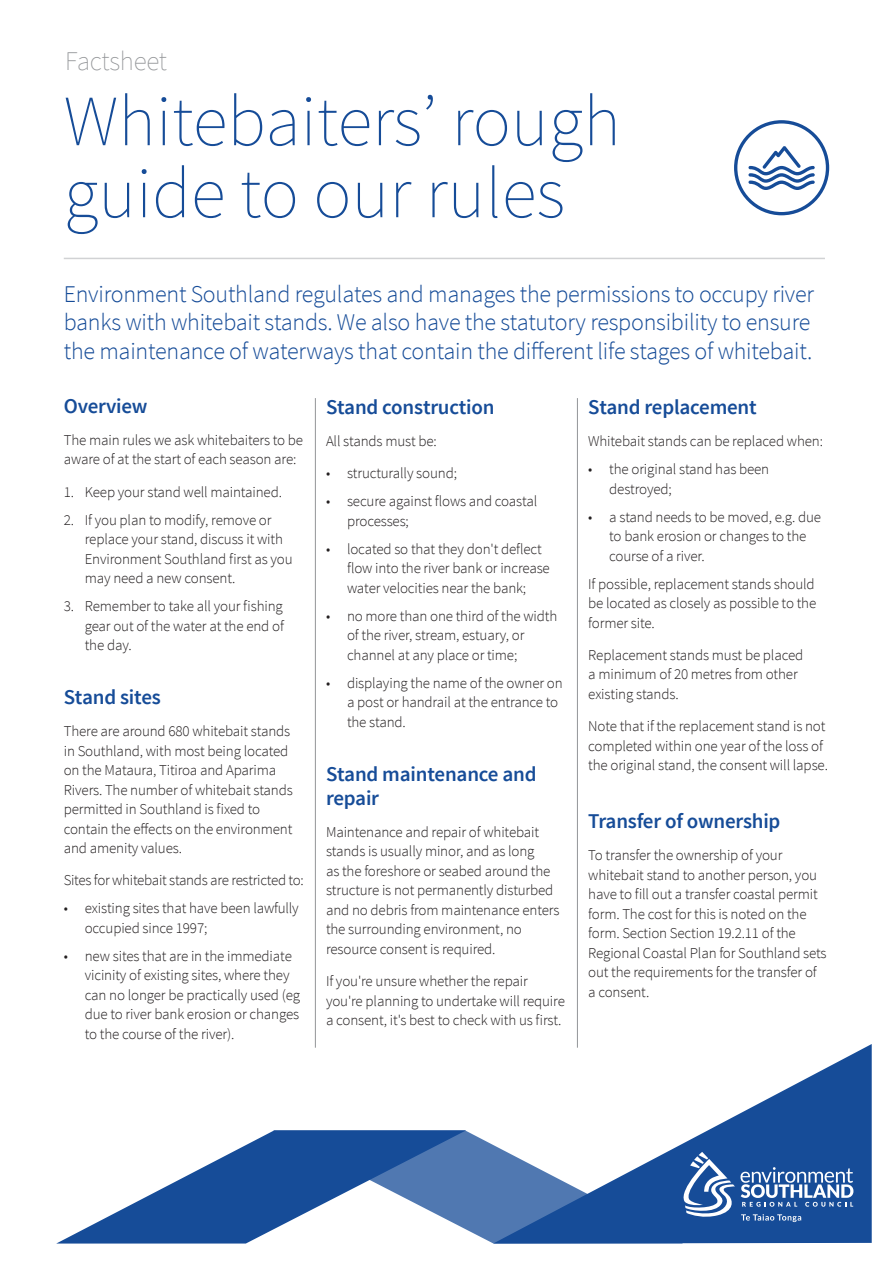
<style>
.page{position:relative;width:893px;height:1263px;background:#fff}
.page>*{position:absolute;margin:0;border:0;box-sizing:border-box;transform-origin:0 0}
.t1{font:200 72px/72px "Source Sans Pro";color:#164c98}
.t2{font:200 27px "Source Sans Pro";letter-spacing:-.01em;color:#939598}
.Stand{font:300 24px/28.5px "Source Sans Pro";letter-spacing:-.01em;color:#164c98}
.Heading_1{font:600 21px/24px "Source Sans Pro";letter-spacing:-.01em;color:#164c98}
.Body{font:300 15px/19.5px "Source Sans Pro";letter-spacing:-.01em;color:#231f20}
.Bullets{font:300 15px/19.5px "Source Sans Pro";letter-spacing:-.01em;color:#231f20}
</style>
<div class="page">
<svg style="left:683px;top:1044px;width:189px;height:199px;fill:#164c98"></svg>
<svg style="left:683px;top:1152px;width:170px;height:70px;background:#4872ae"></svg>
<svg style="left:57px;top:1131px;width:216px;height:112px"></svg>
<svg style="left:273px;top:1130px;width:410px;height:113px"></svg>
<hr style="left:64px;top:258px;width:761px;height:1px;background:#d1d2d4">
<svg style="left:734px;top:120px;width:95px;height:95px"></svg>
<hr style="left:315px;top:398px;width:1px;height:650px;background:#939598">
<hr style="left:577px;top:398px;width:1px;height:650px;background:#939598">
<p class="t2" style="left:65px;top:45px;width:103px">Factsheet</p>
<p class="t1" style="left:64px;top:85px;width:558px">Whitebaiters’ rough guide to our rules</p>
<p class="Stand" style="left:64px;top:280px;width:752px">Environment Southland regulates and manages the permissions to occupy river banks with whitebait stands. We also have the statutory responsibility to ensure the maintenance of waterways that contain the different life stages of whitebait.</p>
<p class="Heading_1" style="left:64px;top:394px;width:85px">Overview</p>
<p class="Body" style="left:64px;top:430px;width:241px">The main rules we ask whitebaiters to be aware of at the start of each season are:</p>
<p class="Bullets" style="left:64px;top:482px;width:220px">1. Keep your stand well maintained.</p>
<p class="Bullets" style="left:85px;top:510px;width:209px;text-indent:-21px">2. If you plan to modify, remove or replace your stand, discuss it with<br>Environment Southland first as you may need a new consent.</p>
<p class="Bullets" style="left:85px;top:596px;width:201px;text-align:justify;text-indent:-21px">3. Remember to take all your fishing gear out of the water at the end of the day.</p>
<p class="Heading_1" style="left:64px;top:685px;width:99px">Stand sites</p>
<p class="Body" style="left:64px;top:721px;width:231px">There are around 680 whitebait stands in Southland, with most being located on the Mataura, Titiroa and Aparima Rivers. The number of whitebait stands permitted in Southland is fixed to contain the effects on the environment and amenity values.</p>
<p class="Body" style="left:64px;top:871px;width:241px">Sites for whitebait stands are restricted to:</p>
<p class="Bullets" style="left:85px;top:899px;width:216px;text-indent:-21px">• existing sites that have been lawfully occupied since 1997;</p>
<p class="Bullets" style="left:85px;top:946px;width:217px;text-indent:-21px">• new sites that are in the immediate vicinity of existing sites, where they can no longer be practically used (eg due to river bank erosion or changes to the course of the river).</p>
<p class="Heading_1" style="left:326px;top:395px;width:170px">Stand construction</p>
<p class="Body" style="left:326px;top:431px;width:112px">All stands must be:</p>
<p class="Bullets" style="left:326px;top:464px;width:132px">• structurally sound;</p>
<p class="Bullets" style="left:347px;top:492px;width:192px;text-indent:-21px">• secure against flows and coastal processes;</p>
<p class="Bullets" style="left:347px;top:539px;width:204px;text-indent:-21px">• located so that they don't deflect flow into the river bank or increase water velocities near the bank;</p>
<p class="Bullets" style="left:347px;top:606px;width:212px;text-indent:-21px">• no more than one third of the width of the river, stream, estuary, or channel at any place or time;</p>
<p class="Bullets" style="left:347px;top:673px;width:217px;text-indent:-21px">• displaying the name of the owner on a post or handrail at the entrance to the stand.</p>
<p class="Heading_1" style="left:326px;top:762px;width:212px">Stand maintenance and repair</p>
<p class="Body" style="left:326px;top:822px;width:235px">Maintenance and repair of whitebait stands is usually minor, and as long<br>as the foreshore or seabed around the structure is not permanently disturbed and no debris from maintenance enters the surrounding environment, no resource consent is required.</p>
<p class="Body" style="left:326px;top:971px;width:240px">If you're unsure whether the repair you're planning to undertake will require a consent, it's best to check with us first.</p>
<p class="Heading_1" style="left:588px;top:395px;width:170px">Stand replacement</p>
<p class="Body" style="left:588px;top:431px;width:236px">Whitebait stands can be replaced when:</p>
<p class="Bullets" style="left:609px;top:459px;width:162px;text-indent:-21px">• the original stand has been destroyed;</p>
<p class="Bullets" style="left:609px;top:507px;width:213px;text-indent:-21px">• a stand needs to be moved, e.g. due to bank erosion or changes to the course of a river.</p>
<p class="Body" style="left:588px;top:574px;width:230px;text-align:justify">If possible, replacement stands should be located as closely as possible to the former site.</p>
<p class="Body" style="left:588px;top:645px;width:217px">Replacement stands must be placed a minimum of 20 metres from other existing stands.</p>
<p class="Body" style="left:588px;top:716px;width:241px">Note that if the replacement stand is not completed within one year of the loss of the original stand, the consent will lapse.</p>
<p class="Heading_1" style="left:588px;top:810px;width:194px">Transfer of ownership</p>
<p class="Body" style="left:588px;top:846px;width:240px">To transfer the ownership of your whitebait stand to another person, you have to fill out a transfer coastal permit form. The cost for this is noted on the form. Section Section 19.2.11 of the Regional Coastal Plan for Southland sets out the requirements for the transfer of a consent.</p>
</div>
